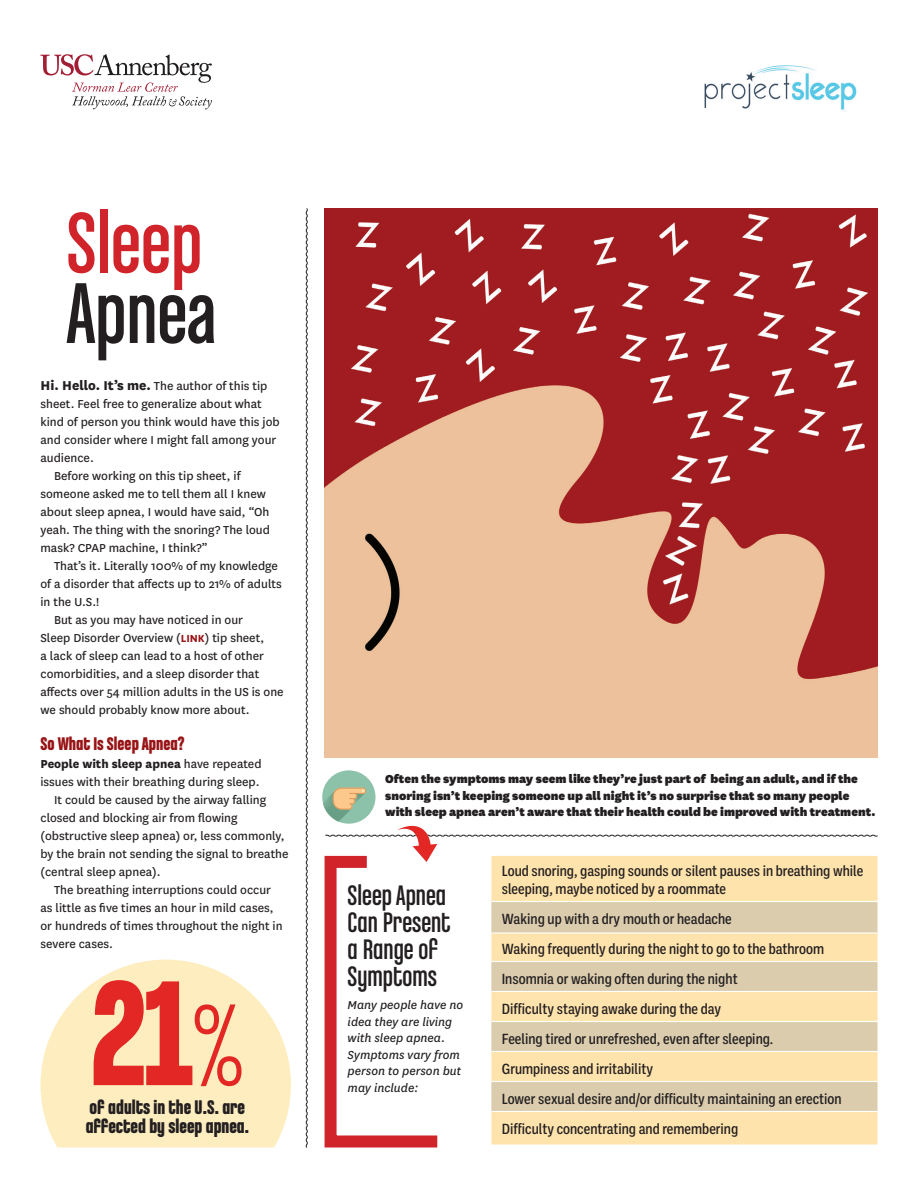
<style>
.page{position:relative;width:918px;height:1188px;background:#fff}
.page>*{position:absolute;margin:0;border:0;box-sizing:border-box;transform-origin:0 0}
.t1{font:700 129.6px "Formula Condensed";color:#e22725}
.t2{font:91.65px "Chalet Comprime Cologne Sixty";color:#d1232a}
.t3{font:91.65px "Chalet Comprime Cologne Sixty";color:#231f20}
.t4{font:30px/27px "Chalet Comprime Cologne Eighty";color:#231f20}
.t5{font:21px/19.5px "Chalet Comprime Hong Kong Eighty";color:#231f20}
.t6{font:19.5px "Chalet Comprime Hong Kong Eighty";color:#981316}
.t7{font:500 15px/30px "Ballinger Condensed";color:#231f20}
.t8{font:13.5px "National";color:#231f20}
.t9{font:900 13.5px/16.5px "National";color:#231f20}
.t10{font:italic 13.5px/16.5px "National";color:#231f20}
.t11{font:800 13.5px "National";color:#231f20}
.s1{font-weight:800;font-size:15px}
.s2{font-weight:700;font-size:12px;color:#981316}
.s3{font-weight:400}
.s4{font-size:99.6px}
</style>
<div class="page">
<svg style="left:40px;top:960px;width:251px;height:188px;fill:#fdedbf"></svg>
<svg style="left:41px;top:54px;width:171px;height:55px"></svg>
<img style="left:704px;top:65px;width:153px;height:45px">
<svg style="left:305px;top:208px;width:3px;height:940px"></svg>
<img style="left:325px;top:208px;width:553px;height:550px">
<div style="left:322px;top:770px;width:54px;height:54px;background:#8cc1aa;border-radius:50%"></div>
<svg style="left:322px;top:788px;width:556px;height:360px"></svg>
<h2 class="t2" style="left:67px;top:192px;width:137px">Sleep</h2>
<h2 class="t3" style="left:67px;top:263px;width:151px">Apnea</h2>
<p class="t8" style="left:40px;top:377px;width:228px"><span class="s1">Hi. Hello. It’s me.</span> The author of this tip</p>
<p class="t8" style="left:41px;top:395px;width:223px">sheet. Feel free to generalize about what</p>
<p class="t8" style="left:41px;top:413px;width:241px">kind of person you think would have this job</p>
<p class="t8" style="left:41px;top:431px;width:237px">and consider where I might fall among your</p>
<p class="t8" style="left:41px;top:449px;width:55px">audience.</p>
<p class="t8" style="left:54px;top:467px;width:188px">Before working on this tip sheet, if</p>
<p class="t8" style="left:41px;top:485px;width:227px">someone asked me to tell them all I knew</p>
<p class="t8" style="left:41px;top:503px;width:230px">about sleep apnea, I would have said, “Oh</p>
<p class="t8" style="left:41px;top:521px;width:231px">yeah. The thing with the snoring? The loud</p>
<p class="t8" style="left:41px;top:539px;width:168px">mask? CPAP machine, I think?”</p>
<p class="t8" style="left:54px;top:557px;width:226px">That’s it. Literally 100% of my knowledge</p>
<p class="t8" style="left:41px;top:575px;width:243px">of a disorder that affects up to 21% of adults</p>
<p class="t8" style="left:41px;top:593px;width:60px">in the U.S.!</p>
<p class="t8" style="left:54px;top:611px;width:191px">But as you may have noticed in our</p>
<p class="t8" style="left:41px;top:629px;width:225px">Sleep Disorder Overview (<span class="s2">LINK</span>) tip sheet,</p>
<p class="t8" style="left:40px;top:647px;width:225px">a lack of sleep can lead to a host of other</p>
<p class="t8" style="left:40px;top:665px;width:220px">comorbidities, and a sleep disorder that</p>
<p class="t8" style="left:40px;top:683px;width:245px">affects over 54 million adults in the US is one</p>
<p class="t8" style="left:40px;top:701px;width:211px">we should probably know more about.</p>
<h3 class="t6" style="left:40px;top:732px;width:146px">So What Is Sleep Apnea?</h3>
<p class="t11" style="left:40px;top:754px;width:223px">People with sleep apnea <span class="s3">have repeated</span></p>
<p class="t8" style="left:40px;top:773px;width:221px">issues with their breathing during sleep.</p>
<p class="t8" style="left:54px;top:791px;width:214px">It could be caused by the airway falling</p>
<p class="t8" style="left:40px;top:809px;width:199px">closed and blocking air from flowing</p>
<p class="t8" style="left:40px;top:827px;width:246px">(obstructive sleep apnea) or, less commonly,</p>
<p class="t8" style="left:40px;top:845px;width:250px">by the brain not sending the signal to breathe</p>
<p class="t8" style="left:40px;top:863px;width:122px">(central sleep apnea).</p>
<p class="t8" style="left:54px;top:881px;width:219px">The breathing interruptions could occur</p>
<p class="t8" style="left:40px;top:899px;width:235px">as little as five times an hour in mild cases,</p>
<p class="t8" style="left:40px;top:917px;width:244px">or hundreds of times throughout the night in</p>
<p class="t8" style="left:40px;top:935px;width:74px">severe cases.</p>
<h1 class="t1" style="left:92px;top:957px;width:152px">21<span class="s4">%</span></h1>
<h3 class="t5" style="left:86px;top:1096px;width:165px">of adults in the U.S. are affected by sleep apnea.</h3>
<p class="t9" style="left:385px;top:770px;width:492px">Often the symptoms may seem like they’re just part of being an adult, and if the snoring isn’t keeping someone up all night it’s no surprise that so many people with sleep apnea aren’t aware that their health could be improved with treatment.</p>
<h3 class="t4" style="left:348px;top:881px;width:104px">Sleep Apnea<br>Can Present a Range of<br>Symptoms</h3>
<p class="t10" style="left:348px;top:997px;width:117px">Many people have no idea they are living with sleep apnea.<br>Symptoms vary from person to person but may include:</p>
<p class="t7" style="left:502px;top:862px;width:363px;line-height:18px">Loud snoring, gasping sounds or silent pauses in breathing while sleeping, maybe noticed by a roommate</p>
<p class="t7" style="left:502px;top:904px;width:341px">Waking up with a dry mouth or headache<br>Waking frequently during the night to go to the bathroom Insomnia or waking often during the night<br>Difficulty staying awake during the day<br>Feeling tired or unrefreshed, even after sleeping.<br>Grumpiness and irritability<br>Lower sexual desire and/or difficulty maintaining an erection Difficulty concentrating and remembering</p>
</div>
